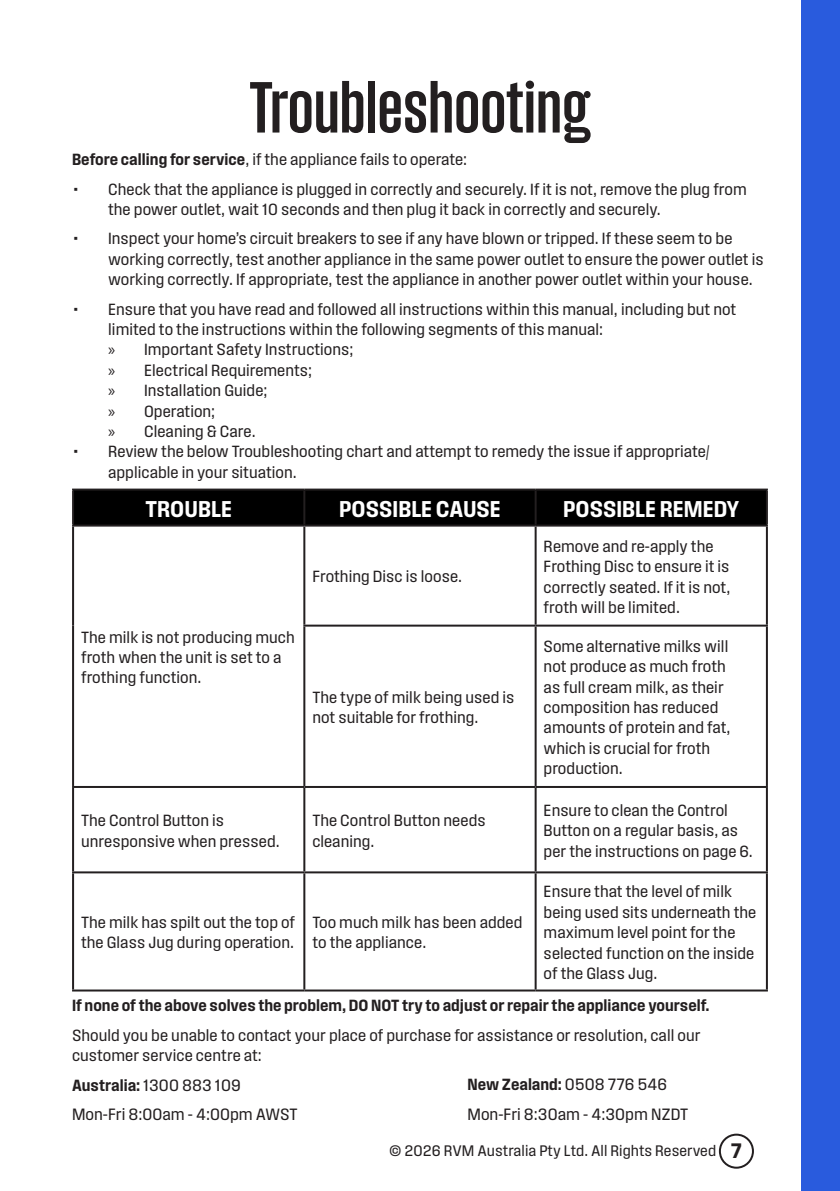
<style>
.page{position:relative;width:840px;height:1191px;background:#fff}
.page>*{position:absolute;margin:0;border:0;box-sizing:border-box;transform-origin:0 0}
.t1{font:76px "Westinghouse Sans No.34";color:#231f20}
.Troubleshooting_Header_Text{font:24px "Field Gothic No.54";color:#fff}
.t2{font:22px "Field Gothic No.54";color:#231f20}
.t3{font:17.2px "Field Gothic No.52";color:#231f20}
.Troubleshooting_cells{font:17px/20.4px "Field Gothic No.52";color:#231f20}
.t4{font:17px "Field Gothic No.54";color:#231f20}
.t5{font:16px "Field Gothic No.52";color:#231f20}
.s1{font-family:"Field Gothic No.54"}
.s2{font-family:"Myriad Pro"}
.s3{font-family:"Field Gothic No.52";font-size:17.2px}
</style>
<div class="page">
<div style="left:801px;top:0;width:38px;height:1191px;background:#295bdd"></div>
<div style="left:718px;top:1133px;width:35px;height:35px;border:2px solid #231f20;border-radius:50%"></div>
<div style="left:74px;top:490px;width:691px;height:34px;background:#000"></div>
<hr style="left:72px;top:488px;width:232px;height:2px;background:#231f20">
<hr style="left:72px;top:490px;width:2px;height:34px;background:#231f20">
<hr style="left:304px;top:488px;width:231px;height:2px;background:#231f20">
<hr style="left:303px;top:490px;width:2px;height:34px;background:#231f20">
<hr style="left:535px;top:488px;width:232px;height:2px;background:#231f20">
<hr style="left:534px;top:490px;width:2px;height:34px;background:#231f20">
<hr style="left:765px;top:490px;width:2px;height:34px;background:#231f20">
<hr style="left:72px;top:524px;width:232px;height:2px;background:#231f20">
<hr style="left:72px;top:526px;width:2px;height:99px;background:#231f20">
<hr style="left:304px;top:524px;width:231px;height:2px;background:#231f20">
<hr style="left:303px;top:526px;width:2px;height:98px;background:#231f20">
<hr style="left:535px;top:524px;width:232px;height:2px;background:#231f20">
<hr style="left:534px;top:526px;width:2px;height:98px;background:#231f20">
<hr style="left:765px;top:526px;width:2px;height:98px;background:#231f20">
<hr style="left:72px;top:625px;width:2px;height:161px;background:#231f20">
<hr style="left:303px;top:624px;width:232px;height:2px;background:#231f20">
<hr style="left:303px;top:626px;width:2px;height:160px;background:#231f20">
<hr style="left:535px;top:624px;width:232px;height:2px;background:#231f20">
<hr style="left:534px;top:626px;width:2px;height:160px;background:#231f20">
<hr style="left:765px;top:626px;width:2px;height:160px;background:#231f20">
<hr style="left:72px;top:786px;width:232px;height:2px;background:#231f20">
<hr style="left:72px;top:788px;width:2px;height:83px;background:#231f20">
<hr style="left:304px;top:786px;width:231px;height:2px;background:#231f20">
<hr style="left:303px;top:788px;width:2px;height:83px;background:#231f20">
<hr style="left:535px;top:786px;width:232px;height:2px;background:#231f20">
<hr style="left:534px;top:788px;width:2px;height:83px;background:#231f20">
<hr style="left:765px;top:788px;width:2px;height:83px;background:#231f20">
<hr style="left:72px;top:871px;width:232px;height:2px;background:#231f20">
<hr style="left:72px;top:873px;width:2px;height:116px;background:#231f20">
<hr style="left:304px;top:871px;width:231px;height:2px;background:#231f20">
<hr style="left:303px;top:873px;width:2px;height:116px;background:#231f20">
<hr style="left:535px;top:871px;width:232px;height:2px;background:#231f20">
<hr style="left:534px;top:873px;width:2px;height:116px;background:#231f20">
<hr style="left:765px;top:873px;width:2px;height:116px;background:#231f20">
<hr style="left:72px;top:989px;width:232px;height:2px;background:#231f20">
<hr style="left:304px;top:989px;width:231px;height:2px;background:#231f20">
<hr style="left:535px;top:989px;width:232px;height:2px;background:#231f20">
<p class="t1" style="left:249px;top:69px;width:343px">Troubleshooting</p>
<p class="Troubleshooting_cells" style="left:72px;top:149px;width:396px"><span class="s1">Before calling for service</span>, if the appliance fails to operate:</p>
<p class="Troubleshooting_cells" style="left:108px;top:178px;width:639px;text-indent:-36px">• Check that the appliance is plugged in correctly and securely. If it is not, remove the plug from the power outlet, wait 10 seconds and then plug it back in correctly and securely.</p>
<p class="Troubleshooting_cells" style="left:108px;top:228px;width:656px;text-indent:-36px">• Inspect your home’s circuit breakers to see if any have blown or tripped. If these seem to be working correctly, test another appliance in the same power outlet to ensure the power outlet is working correctly. If appropriate, test the appliance in another power outlet within your house.</p>
<p class="Troubleshooting_cells" style="left:108px;top:298px;width:629px;text-indent:-36px">• Ensure that you have read and followed all instructions within this manual, including but not limited to the instructions within the following segments of this manual:</p>
<p class="Troubleshooting_cells" style="left:108px;top:339px;width:247px"><span class="s2">»</span> Important Safety Instructions;</p>
<p class="Troubleshooting_cells" style="left:108px;top:360px;width:205px"><span class="s2">»</span> Electrical Requirements;</p>
<p class="Troubleshooting_cells" style="left:108px;top:380px;width:161px"><span class="s2">»</span> Installation Guide;</p>
<p class="Troubleshooting_cells" style="left:108px;top:400px;width:109px"><span class="s2">»</span> Operation;</p>
<p class="Troubleshooting_cells" style="left:108px;top:421px;width:149px"><span class="s2">»</span> Cleaning &amp; Care.</p>
<p class="Troubleshooting_cells" style="left:108px;top:441px;width:602px;text-indent:-36px">• Review the below Troubleshooting chart and attempt to remedy the issue if appropriate/ applicable in your situation.</p>
<p class="Troubleshooting_Header_Text" style="left:145px;top:495px;width:88px">TROUBLE</p>
<p class="Troubleshooting_Header_Text" style="left:339px;top:495px;width:163px">POSSIBLE CAUSE</p>
<p class="Troubleshooting_Header_Text" style="left:562px;top:495px;width:178px">POSSIBLE REMEDY</p>
<p class="Troubleshooting_cells" style="left:81px;top:626px;width:215px">The milk is not producing much froth when the unit is set to a frothing function.</p>
<p class="Troubleshooting_cells" style="left:312px;top:566px;width:151px">Frothing Disc is loose.</p>
<p class="Troubleshooting_cells" style="left:312px;top:687px;width:203px">The type of milk being used is not suitable for frothing.</p>
<p class="Troubleshooting_cells" style="left:543px;top:535px;width:188px">Remove and re-apply the<br>Frothing Disc to ensure it is correctly seated. If it is not, froth will be limited.</p>
<p class="Troubleshooting_cells" style="left:543px;top:636px;width:188px">Some alternative milks will not produce as much froth as full cream milk, as their composition has reduced amounts of protein and fat, which is crucial for froth production.</p>
<p class="Troubleshooting_cells" style="left:81px;top:810px;width:200px">The Control Button is unresponsive when pressed.</p>
<p class="Troubleshooting_cells" style="left:312px;top:810px;width:175px">The Control Button needs cleaning.</p>
<p class="Troubleshooting_cells" style="left:543px;top:800px;width:210px">Ensure to clean the Control<br>Button on a regular basis, as per the instructions on page 6.</p>
<p class="Troubleshooting_cells" style="left:543px;top:881px;width:214px">Ensure that the level of milk being used sits underneath the maximum level point for the selected function on the inside of the Glass Jug.</p>
<p class="t4" style="left:72px;top:996px;width:638px">If none of the above solves the problem, DO NOT try to adjust or repair the appliance yourself.</p>
<p class="Troubleshooting_cells" style="left:72px;top:1024px;width:629px">Should you be unable to contact your place of purchase for assistance or resolution, call our customer service centre at:</p>
<p class="t4" style="left:72px;top:1075px;width:170px">Australia: <span class="s3">1300 883 109</span></p>
<p class="t3" style="left:72px;top:1105px;width:227px">Mon-Fri 8:00am - 4:00pm AWST</p>
<p class="Troubleshooting_cells" style="left:81px;top:912px;width:215px">The milk has spilt out the top of the Glass Jug during operation.</p>
<p class="Troubleshooting_cells" style="left:312px;top:912px;width:212px">Too much milk has been added to the appliance.</p>
<p class="t4" style="left:467px;top:1075px;width:201px">New Zealand: <span class="s3">0508 776 546</span></p>
<p class="t3" style="left:467px;top:1104px;width:222px">Mon-Fri 8:30am - 4:30pm NZDT</p>
<p class="t5" style="left:389px;top:1141px;width:328px">© 2026 RVM Australia Pty Ltd. All Rights Reserved</p>
<p class="t2" style="left:730px;top:1138px;width:12px">7</p>
</div>
